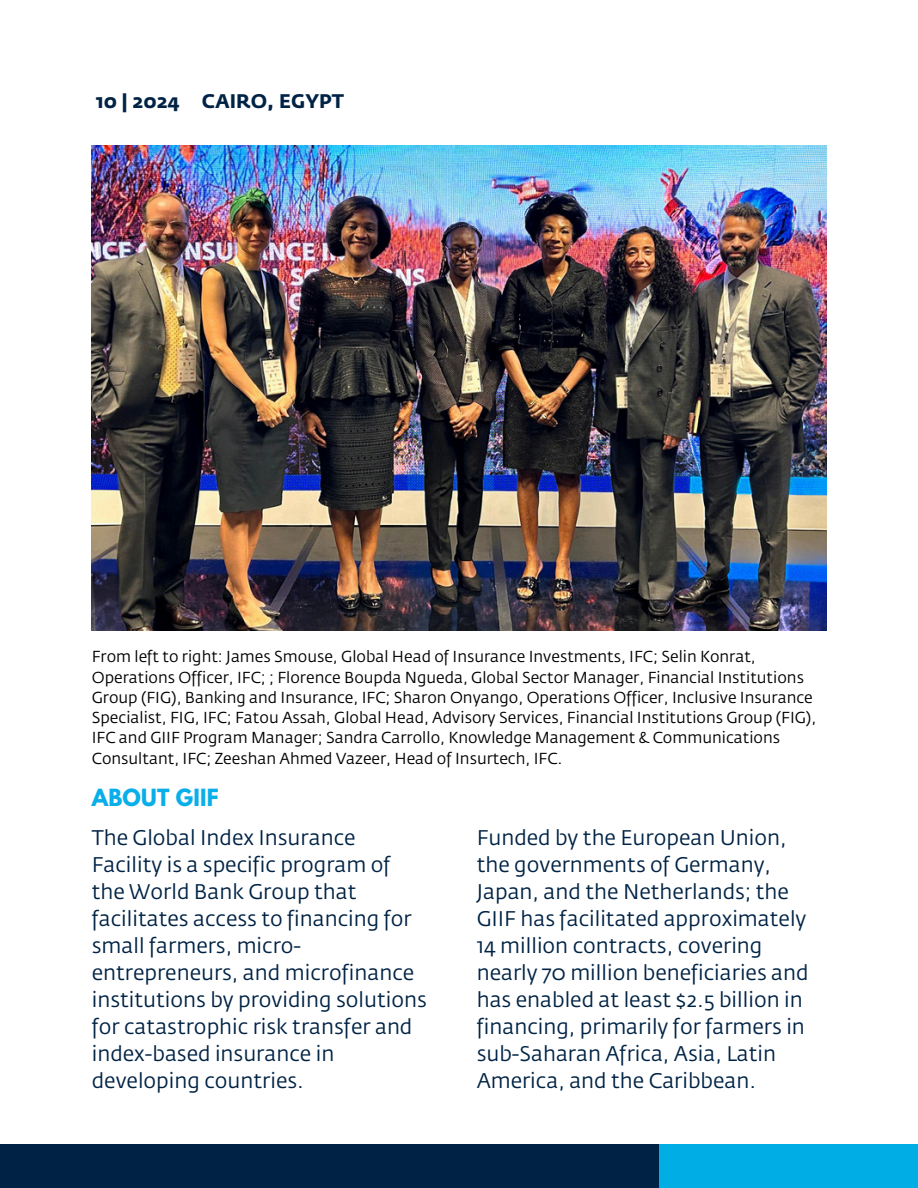
<style>
.page{position:relative;width:918px;height:1188px;background:#fff}
.page>*{position:absolute;margin:0;border:0;box-sizing:border-box;transform-origin:0 0}
.t1{font:21px/27px "Fedra Sans Std";color:#002345}
.t2{font:700 21px "League Spartan";letter-spacing:.01em;color:#0aaee9}
.t3{font:700 19.5px "Fedra Sans Std";color:#002345}
.t4{font:15.75px/20.2px "Fedra Sans Std";color:#000}
</style>
<div class="page">
<div style="left:0;top:1144px;width:918px;height:44px;background:#002345"></div>
<div style="left:659px;top:1144px;width:259px;height:44px;background:#00ade4"></div>
<img style="left:92px;top:146px;width:734px;height:485px">
<p class="t3" style="left:96px;top:93px;width:86px">10 | 2024</p>
<p class="t3" style="left:202px;top:93px;width:144px">CAIRO, EGYPT</p>
<h2 class="t4" style="left:92px;top:648px;width:726px">From left to right: James Smouse, Global Head of Insurance Investments, IFC; Selin Konrat, Operations Officer, IFC; ; Florence Boupda Ngueda, Global Sector Manager, Financial Institutions Group (FIG), Banking and Insurance, IFC; Sharon Onyango, Operations Officer, Inclusive Insurance Specialist, FIG, IFC; Fatou Assah, Global Head, Advisory Services, Financial Institutions Group (FIG), IFC and GIIF Program Manager; Sandra Carrollo, Knowledge Management &amp; Communications Consultant, IFC; Zeeshan Ahmed Vazeer, Head of Insurtech, IFC.</h2>
<h2 class="t2" style="left:92px;top:787px;width:128px">ABOUT GIIF</h2>
<h1 class="t1" style="left:92px;top:826px;width:337px">The Global Index Insurance<br>Facility is a specific program of the World Bank Group that facilitates access to financing for small farmers, micro&shy;entrepreneurs, and microfinance institutions by providing solutions for catastrophic risk transfer and index-based insurance in developing countries.</h1>
<h1 class="t1" style="left:477px;top:826px;width:334px">Funded by the European Union, the governments of Germany,<br>Japan, and the Netherlands; the<br>GIIF has facilitated approximately<br>14 million contracts, covering nearly 70 million beneficiaries and has enabled at least $2.5 billion in financing, primarily for farmers in sub-Saharan Africa, Asia, Latin<br>America, and the Caribbean.</h1>
</div>
